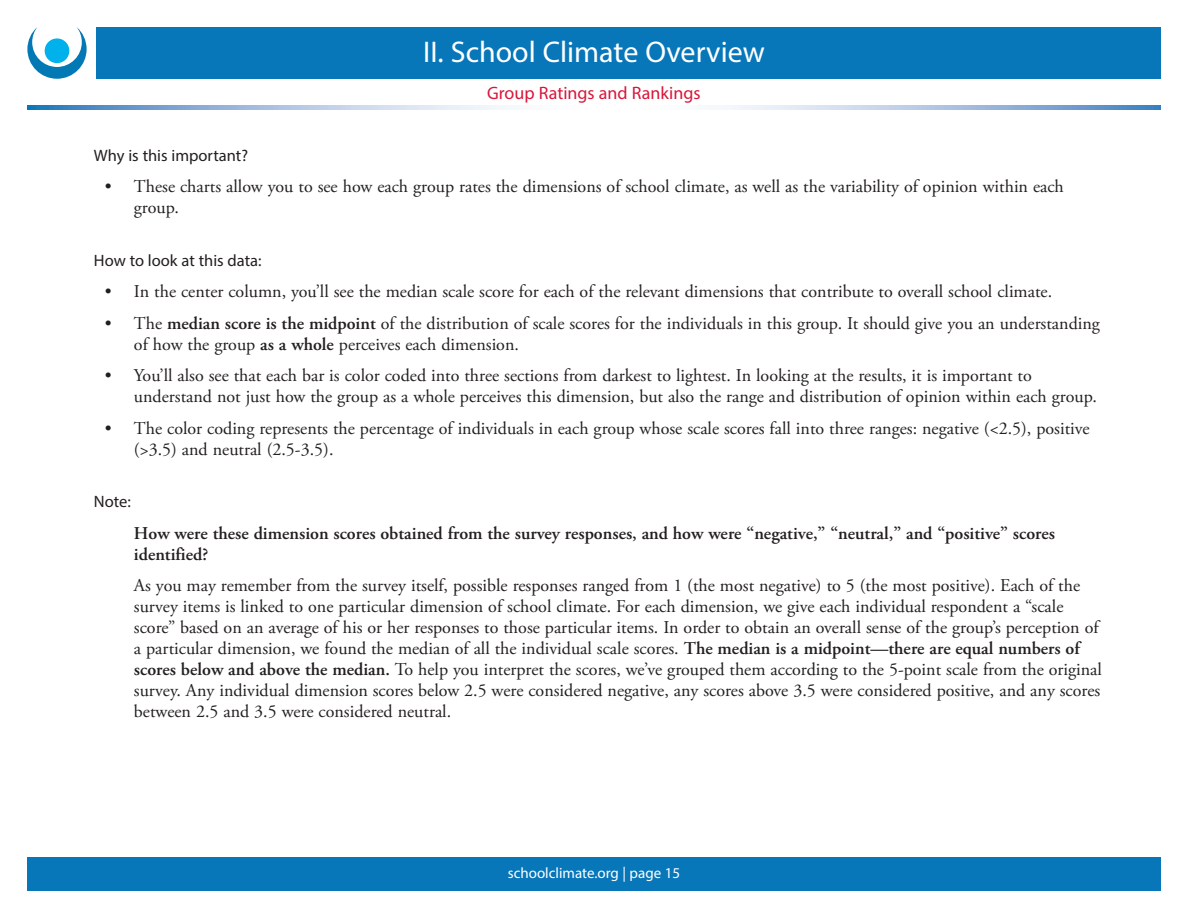
<style>
.page{position:relative;width:1188px;height:918px;background:#fff}
.page>*{position:absolute;margin:0;border:0;box-sizing:border-box;transform-origin:0 0}
.heads{font:30px "Myriad Pro";color:#fff}
.bullet{font:18px/21px "Adobe Garamond Pro";color:#231f20}
.bullet-2{font:600 18px/21px "Adobe Garamond Pro";color:#231f20}
.subheads{font:18px "Myriad Pro";color:#d91539}
.Body_subheads{font:16.5px "Myriad Pro";color:#231f20}
.t1{font:15px "Myriad Pro";color:#fff}
.s1{font-weight:600}
</style>
<div class="page">
<div style="left:27px;top:27px;width:1134px;height:52px;background:#0777ba"></div>
<svg style="left:27px;top:105px;width:1134px;height:5px"></svg>
<div style="left:27px;top:857px;width:1134px;height:34px;background:#0777ba"></div>
<div style="left:18px;top:24px;width:77px;height:66px;background:#fff"></div>
<svg style="left:27px;top:27px;width:60px;height:52px"></svg>
<div style="left:45px;top:38px;width:24px;height:25px;background:#00b1eb;border-radius:50%"></div>
<p class="heads" style="left:423px;top:34px;width:343px">II. School Climate Overview</p>
<p class="subheads" style="left:487px;top:82px;width:215px">Group Ratings and Rankings</p>
<p class="Body_subheads" style="left:94px;top:145px;width:156px">Why is this important?</p>
<p class="bullet" style="left:134px;top:177px;width:931px;text-indent:-29px">• These charts allow you to see how each group rates the dimensions of school climate, as well as the variability of opinion within each group.</p>
<p class="Body_subheads" style="left:94px;top:250px;width:169px">How to look at this data:</p>
<p class="bullet" style="left:105px;top:282px;width:949px">• In the center column, you’ll see the median scale score for each of the relevant dimensions that contribute to overall school climate.</p>
<p class="bullet" style="left:134px;top:313px;width:968px;text-indent:-29px">• The <span class="s1">median score is the midpoint</span> of the distribution of scale scores for the individuals in this group. It should give you an understanding of how the group <span class="s1">as a whole</span> perceives each dimension.</p>
<p class="bullet" style="left:134px;top:366px;width:965px;text-indent:-29px">• You’ll also see that each bar is color coded into three sections from darkest to lightest. In looking at the results, it is important to understand not just how the group as a whole perceives this dimension, but also the range and distribution of opinion within each group.</p>
<p class="bullet" style="left:134px;top:418px;width:957px;text-indent:-29px">• The color coding represents the percentage of individuals in each group whose scale scores fall into three ranges: negative (&lt;2.5), positive (&gt;3.5) and neutral (2.5-3.5).</p>
<p class="Body_subheads" style="left:94px;top:492px;width:38px">Note:</p>
<p class="bullet-2" style="left:134px;top:523px;width:923px">How were these dimension scores obtained from the survey responses, and how were “negative,” “neutral,” and “positive” scores identified?</p>
<p class="bullet" style="left:134px;top:576px;width:970px">As you may remember from the survey itself, possible responses ranged from 1 (the most negative) to 5 (the most positive). Each of the survey items is linked to one particular dimension of school climate. For each dimension, we give each individual respondent a “scale score” based on an average of his or her responses to those particular items. In order to obtain an overall sense of the group’s perception of a particular dimension, we found the median of all the individual scale scores. <span class="s1">The median is a midpoint—there are equal numbers of scores below and above the median.</span> To help you interpret the scores, we’ve grouped them according to the 5-point scale from the original survey. Any individual dimension scores below 2.5 were considered negative, any scores above 3.5 were considered positive, and any scores between 2.5 and 3.5 were considered neutral.</p>
<p class="t1" style="left:508px;top:864px;width:174px">schoolclimate.org | page 15</p>
</div>
